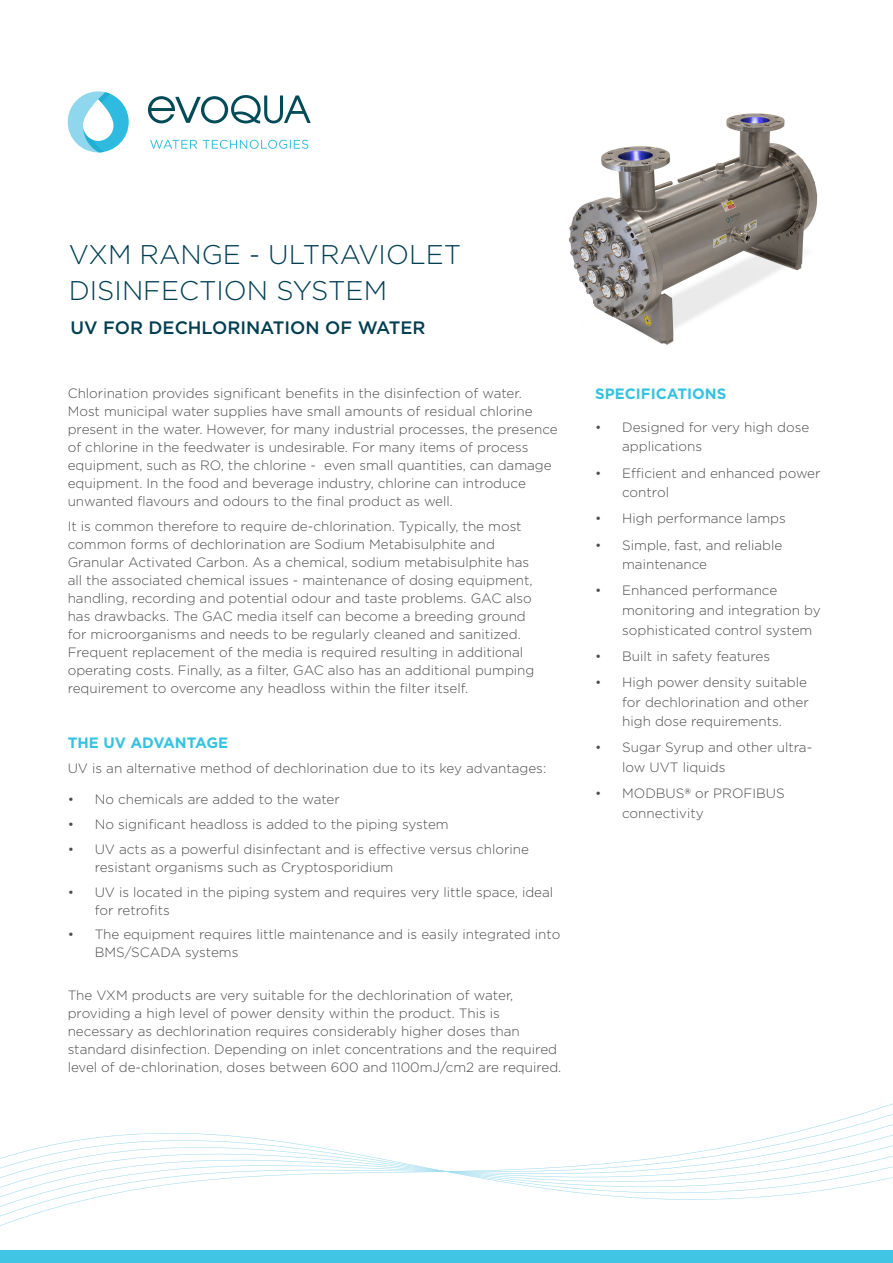
<style>
.page{position:relative;width:893px;height:1263px;background:#fff}
.page>*{position:absolute;margin:0;border:0;box-sizing:border-box;transform-origin:0 0}
.Headline{font:300 27px/36px "Gotham";color:#003e52}
.Case_Study_Header{font:500 18px "Gotham";color:#003e52}
.Subhead{font:700 15px "Gotham";color:#35c2e0}
.Body_text{font:300 13.5px/18px "Gotham";color:#4b4c4d}
</style>
<div class="page">
<svg style="left:148px;top:95px;width:163px;height:28px"></svg>
<svg style="left:150px;top:140px;width:47px;height:9px"></svg>
<svg style="left:203px;top:140px;width:105px;height:9px"></svg>
<svg style="left:68px;top:91px;width:61px;height:61px"></svg>
<img style="left:568px;top:113px;width:250px;height:232px">
<div style="left:0;top:1250px;width:893px;height:13px;background:#41c5e5"></div>
<svg style="left:0;top:1103px;width:893px;height:123px"></svg>
<p class="Headline" style="left:69px;top:235px;width:394px">VXM RANGE - ULTRAVIOLET<br>DISINFECTION SYSTEM</p>
<p class="Case_Study_Header" style="left:71px;top:316px;width:356px">UV FOR DECHLORINATION OF WATER</p>
<p class="Body_text" style="left:68px;top:384px;width:491px">Chlorination provides significant benefits in the disinfection of water.<br>Most municipal water supplies have small amounts of residual chlorine present in the water. However, for many industrial processes, the presence of chlorine in the feedwater is undesirable. For many items of process equipment, such as RO, the chlorine - even small quantities, can damage equipment. In the food and beverage industry, chlorine can introduce unwanted flavours and odours to the final product as well.</p>
<p class="Body_text" style="left:68px;top:516px;width:468px">It is common therefore to require de-chlorination. Typically, the most common forms of dechlorination are Sodium Metabisulphite and Granular Activated Carbon. As a chemical, sodium metabisulphite has all the associated chemical issues - maintenance of dosing equipment, handling, recording and potential odour and taste problems. GAC also has drawbacks. The GAC media itself can become a breeding ground for microorganisms and needs to be regularly cleaned and sanitized.<br>Frequent replacement of the media is required resulting in additional operating costs. Finally, as a filter, GAC also has an additional pumping requirement to overcome any headloss within the filter itself.</p>
<p class="Subhead" style="left:68px;top:733px;width:162px">THE UV ADVANTAGE</p>
<p class="Body_text" style="left:68px;top:759px;width:480px">UV is an alternative method of dechlorination due to its key advantages:</p>
<p class="Body_text" style="left:68px;top:790px;width:274px">• No chemicals are added to the water</p>
<p class="Body_text" style="left:68px;top:815px;width:383px">• No significant headloss is added to the piping system</p>
<p class="Body_text" style="left:95px;top:840px;width:436px;text-indent:-27px">• UV acts as a powerful disinfectant and is effective versus chlorine resistant organisms such as Cryptosporidium</p>
<p class="Body_text" style="left:95px;top:882px;width:460px;text-indent:-27px">• UV is located in the piping system and requires very little space, ideal for retrofits</p>
<p class="Body_text" style="left:95px;top:925px;width:467px;text-indent:-27px">• The equipment requires little maintenance and is easily integrated into<br>BMS/SCADA systems</p>
<p class="Body_text" style="left:68px;top:986px;width:495px">The VXM products are very suitable for the dechlorination of water, providing a high level of power density within the product. This is necessary as dechlorination requires considerably higher doses than standard disinfection. Depending on inlet concentrations and the required level of de-chlorination, doses between 600 and 1100mJ/cm2 are required.</p>
<p class="Subhead" style="left:595px;top:384px;width:133px">SPECIFICATIONS</p>
<p class="Body_text" style="left:622px;top:417px;width:189px;line-height:19.5px;text-indent:-27px">• Designed for very high dose applications</p>
<p class="Body_text" style="left:622px;top:463px;width:200px;line-height:19.5px;text-indent:-27px">• Efficient and enhanced power control</p>
<p class="Body_text" style="left:595px;top:509px;width:192px">• High performance lamps</p>
<p class="Body_text" style="left:622px;top:535px;width:162px;line-height:19.5px;text-indent:-27px">• Simple, fast, and reliable maintenance</p>
<p class="Body_text" style="left:622px;top:581px;width:200px;line-height:19.5px;text-indent:-27px">• Enhanced performance monitoring and integration by sophisticated control system</p>
<p class="Body_text" style="left:595px;top:647px;width:177px">• Built in safety features</p>
<p class="Body_text" style="left:622px;top:672px;width:188px;line-height:19.5px;text-indent:-27px">• High power density suitable for dechlorination and other high dose requirements.</p>
<p class="Body_text" style="left:622px;top:737px;width:192px;line-height:19.5px;text-indent:-27px">• Sugar Syrup and other ultra&shy;low UVT liquids</p>
<p class="Body_text" style="left:622px;top:783px;width:164px;line-height:19.5px;text-indent:-27px">• MODBUS<sup>®</sup> or PROFIBUS connectivity</p>
</div>
